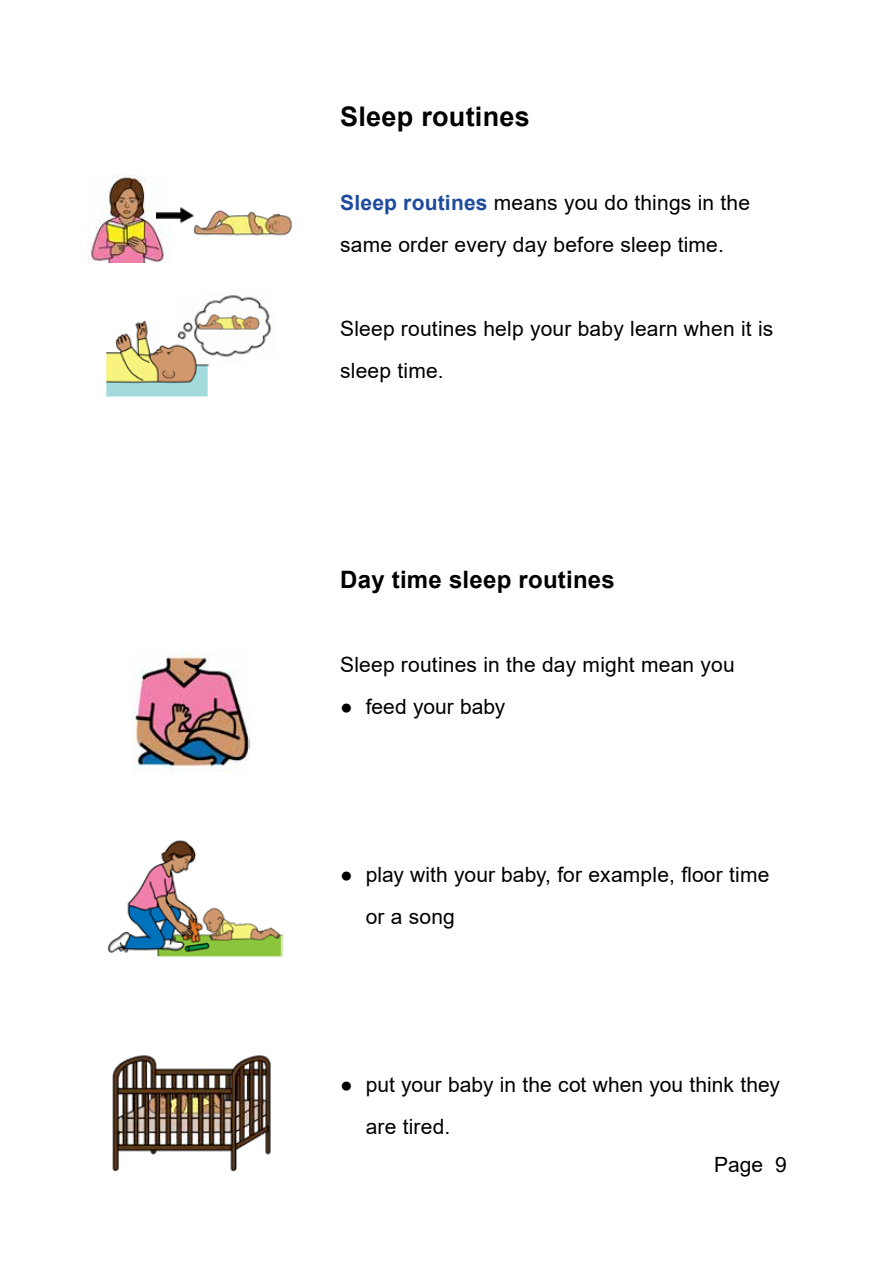
<style>
.page{position:relative;width:893px;height:1263px;background:#fff}
.page>*{position:absolute;margin:0;border:0;box-sizing:border-box;transform-origin:0 0}
.t1{font:700 27px "Arial";letter-spacing:.01em;color:#000}
.t2{font:700 24px "Arial";letter-spacing:.01em;color:#000}
.t3{font:21px/42px "Arial";letter-spacing:.01em;color:#000}
.s1{font-weight:700;color:#1e4b9d}
</style>
<div class="page">
<img style="left:193px;top:210px;width:99px;height:26px">
<img style="left:88px;top:176px;width:81px;height:86px">
<img style="left:157px;top:204px;width:43px;height:22px">
<img style="left:106px;top:320px;width:103px;height:76px">
<img style="left:175px;top:295px;width:97px;height:70px">
<img style="left:197px;top:310px;width:65px;height:24px">
<img style="left:133px;top:652px;width:117px;height:119px">
<img style="left:108px;top:840px;width:174px;height:117px">
<img style="left:112px;top:1055px;width:159px;height:116px">
<h2 class="t1" style="left:340px;top:97px;width:191px">Sleep routines</h2>
<p class="t3" style="left:340px;top:181px;width:411px"><span class="s1">Sleep routines</span> means you do things in the same order every day before sleep time.</p>
<p class="t3" style="left:340px;top:307px;width:435px">Sleep routines help your baby learn when it is sleep time.</p>
<h3 class="t2" style="left:340px;top:563px;width:276px">Day time sleep routines</h3>
<p class="t3" style="left:340px;top:643px;width:396px">Sleep routines in the day might mean you</p>
<p class="t3" style="left:340px;top:685px;width:167px">● feed your baby</p>
<p class="t3" style="left:366px;top:853px;width:405px;text-indent:-26px">● play with your baby, for example, floor time or a song</p>
<p class="t3" style="left:366px;top:1063px;width:416px;text-indent:-26px">● put your baby in the cot when you think they are tired.</p>
<p class="t3" style="left:714px;top:1143px;width:74px">Page 9</p>
</div>
